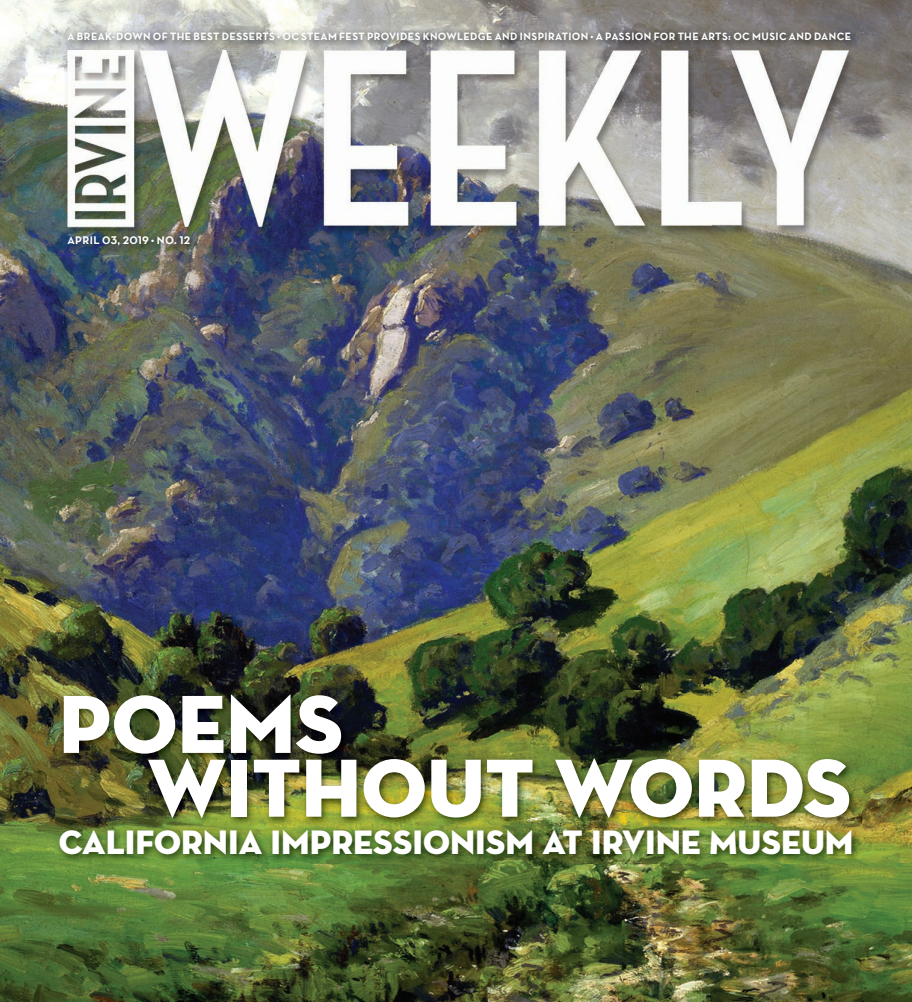
<style>
.page{position:relative;width:912px;height:1002px;background:#fff}
.page>*{position:absolute;margin:0;border:0;box-sizing:border-box;transform-origin:0 0}
.t1{font:83.75px/63.8px "Neutraface Display Titling";color:#fff}
.t2{font:34.5px "Neutraface Display Titling";color:#fff}
.t3{font:700 11.25px "Neutraface Text TT";letter-spacing:.03em;color:#fff}
.t4{font:700 10.75px "Neutraface Text TT";letter-spacing:.035em;color:#fff}
</style>
<div class="page">
<img style="left:0;top:0;width:711px;height:499px">
<img style="left:711px;top:0;width:200px;height:715px">
<img style="left:0;top:499px;width:400px;height:216px">
<img style="left:400px;top:499px;width:312px;height:191px">
<img style="left:0;top:715px;width:89px;height:286px">
<img style="left:845px;top:715px;width:66px;height:286px">
<img style="left:89px;top:863px;width:756px;height:138px">
<img style="left:63px;top:28px;width:795px;height:21px">
<img style="left:64px;top:232px;width:135px;height:22px">
<img style="left:55px;top:690px;width:806px;height:173px">
<p class="t4" style="left:67px;top:29px;width:784px">A BREAK-DOWN OF THE BEST DESSERTS • OC STEAM FEST PROVIDES KNOWLEDGE AND INSPIRATION • A PASSION FOR THE ARTS: OC MUSIC AND DANCE</p>
<p class="t3" style="left:68px;top:233px;width:124px">APRIL 03, 2019 • NO. 12</p>
<p class="t1" style="left:148px;top:692px;width:704px;text-indent:-89px">POEMS<br>WITHOUT WORDS</p>
<p class="t2" style="left:59px;top:820px;width:796px">CALIFORNIA IMPRESSIONISM AT IRVINE MUSEUM</p>
</div>
